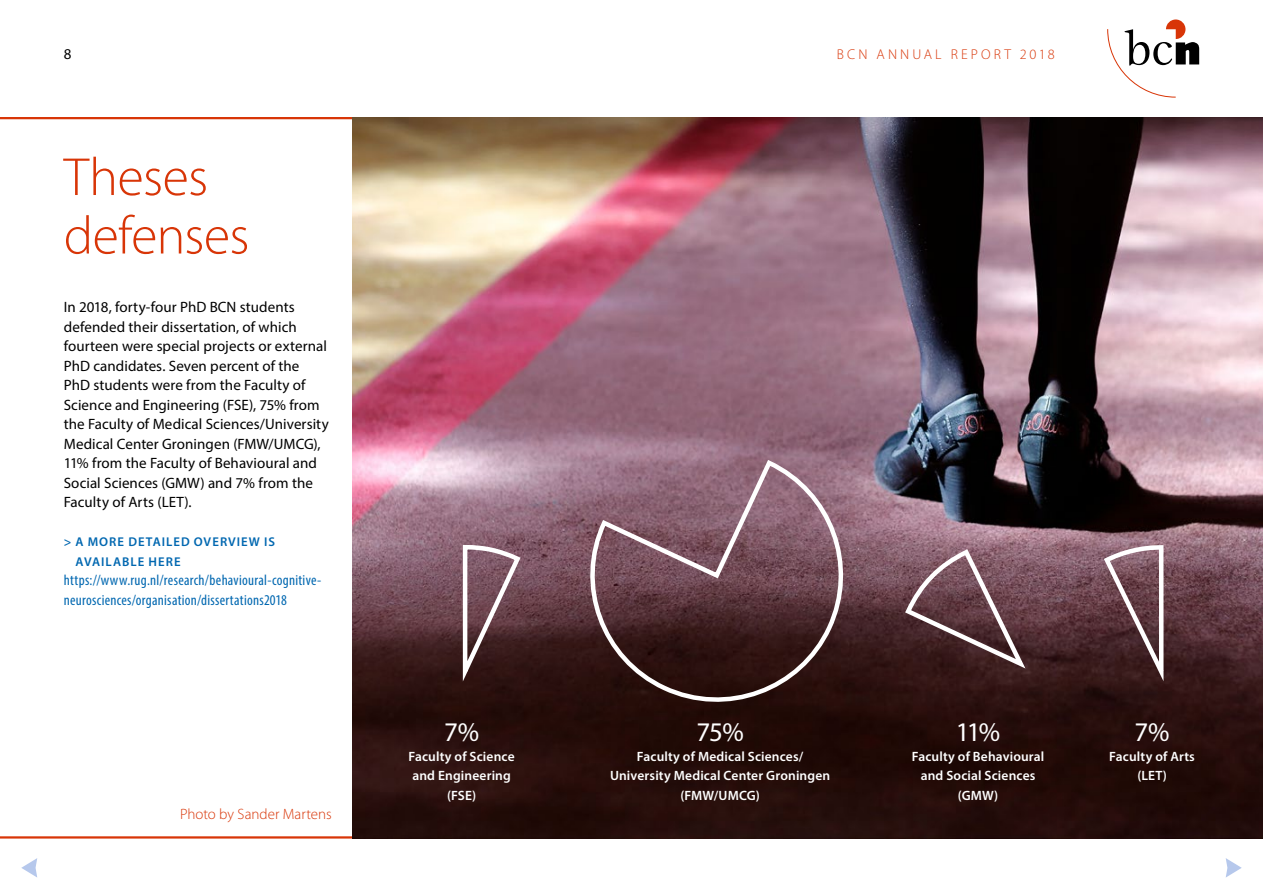
<style>
.page{position:relative;width:1263px;height:893px;background:#fff}
.page>*{position:absolute;margin:0;border:0;box-sizing:border-box;transform-origin:0 0}
.t1{font:300 54px/58.5px "Myriad Pro";letter-spacing:-.015em;color:#d83507}
.t2{font:27px "Myriad Pro";color:#fff}
.t3{font:15px/19.5px "Myriad Pro";letter-spacing:.005em;color:#000}
.t4{font:condensed 15px/19.5px "Myriad Pro";letter-spacing:.02em;color:#0067b0}
.t5{font:300 15px "Myriad Pro";color:#d83507}
.t6{font:300 14.25px "Myriad Pro";letter-spacing:.215em;color:#d83507}
.t7{font:600 13.5px/19.5px "Myriad Pro";letter-spacing:.01em;color:#fff;text-align:center}
.t8{font:600 12.75px/19.5px "Myriad Pro";letter-spacing:.08em;color:#0067b0}
</style>
<div class="page">
<hr style="left:0;top:117px;width:1263px;height:2px;background:#d83507">
<hr style="left:0;top:836px;width:1263px;height:3px;background:#d83507">
<img style="left:353px;top:117px;width:910px;height:722px">
<svg style="left:1107px;top:20px;width:92px;height:78px"></svg>
<svg style="left:1101px;top:543px;width:66px;height:135px;background:#77595f"></svg>
<svg style="left:902px;top:546px;width:125px;height:124px;background:#6f4f56"></svg>
<svg style="left:575px;top:457px;width:283px;height:260px;background:#67464e"></svg>
<svg style="left:459px;top:543px;width:64px;height:134px;background:#785a61"></svg>
<svg style="left:21px;top:858px;width:16px;height:20px"></svg>
<svg style="left:1226px;top:858px;width:16px;height:20px"></svg>
<p class="t3" style="left:64px;top:43px;width:9px">8</p>
<p class="t6" style="left:837px;top:45px;width:219px">BCN ANNUAL REPORT 2018</p>
<h1 class="t1" style="left:64px;top:147px;width:187px">Theses defenses</h1>
<p class="t3" style="left:64px;top:297px;width:266px">In 2018, forty-four PhD BCN students defended their dissertation, of which fourteen were special projects or external PhD candidates. Seven percent of the PhD students were from the Faculty of Science and Engineering (FSE), 75% from the Faculty of Medical Sciences/University Medical Center Groningen (FMW/UMCG), 11% from the Faculty of Behavioural and Social Sciences (GMW) and 7% from the Faculty of Arts (LET).</p>
<p class="t8" style="left:76px;top:532px;width:201px;text-indent:-12px">&gt; A MORE DETAILED OVERVIEW IS<br>AVAILABLE HERE</p>
<p class="t4" style="left:64px;top:570px;width:259px">https://www.rug.nl/research/behavioural-cognitive&shy;neurosciences/organisation/dissertations2018</p>
<p class="t5" style="left:180px;top:805px;width:153px">Photo by Sander Martens</p>
<h2 class="t2" style="left:444px;top:715px;width:36px">7%</h2>
<p class="t7" style="left:408px;top:746px;width:108px">Faculty of Science and Engineering (FSE)</p>
<h2 class="t2" style="left:696px;top:715px;width:49px">75%</h2>
<p class="t7" style="left:610px;top:746px;width:222px">Faculty of Medical Sciences/<br>University Medical Center Groningen (FMW/UMCG)</p>
<h2 class="t2" style="left:956px;top:715px;width:46px">11%</h2>
<p class="t7" style="left:912px;top:746px;width:134px">Faculty of Behavioural and Social Sciences (GMW)</p>
<h2 class="t2" style="left:1135px;top:715px;width:36px">7%</h2>
<p class="t7" style="left:1109px;top:746px;width:87px">Faculty of Arts (LET)</p>
</div>
